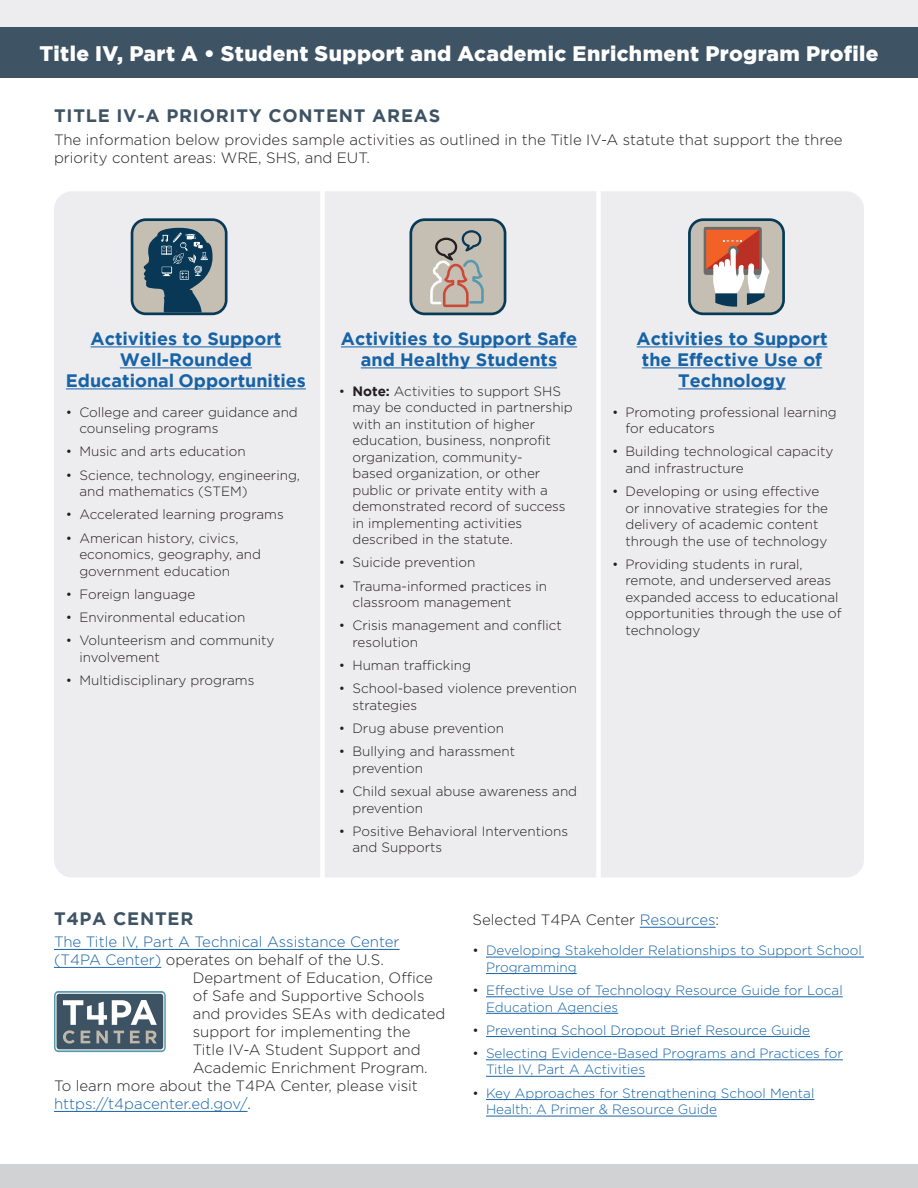
<style>
.page{position:relative;width:918px;height:1188px;background:#fff}
.page>*{position:absolute;margin:0;border:0;box-sizing:border-box;transform-origin:0 0}
.t1{font:900 21px "Gotham";letter-spacing:.015em;color:#fff}
.t2{font:700 18px/21px "Gotham";color:#1663a7;text-align:center}
.t3{font:700 18px "Gotham";letter-spacing:.045em;color:#3e5364}
.t4{font:300 15px/18px "Gotham";color:#231f20}
.t5{font:300 15px "Gotham";color:#1663a7}
.t6{font:300 13.5px/16.5px "Gotham";color:#231f20}
.t7{font:300 13.5px/16.5px "Gotham";color:#1663a7}
.s1{font-weight:700}
.s2{color:#1663a7}
.s3{color:#231f20}
</style>
<div class="page">
<div style="left:0;top:0;width:918px;height:27px;background:#edecee"></div>
<div style="left:0;top:27px;width:918px;height:50px;background:#3e5364"></div>
<div style="left:0;top:1164px;width:918px;height:24px;background:#d1d2d4"></div>
<div style="left:54px;top:191px;width:810px;height:687px;background:#edecee;border-radius:18px"></div>
<svg style="left:131px;top:218px;width:97px;height:97px;background:#687d87"></svg>
<hr style="left:91px;top:347px;width:190px;height:1px;background:#1663a7">
<hr style="left:120px;top:368px;width:132px;height:1px;background:#1663a7">
<hr style="left:66px;top:389px;width:240px;height:1px;background:#1663a7">
<svg style="left:688px;top:218px;width:97px;height:97px;background:#b19b93"></svg>
<svg style="left:409px;top:218px;width:97px;height:97px;background:#adaaa4"></svg>
<hr style="left:341px;top:347px;width:236px;height:1px;background:#1663a7">
<hr style="left:361px;top:368px;width:196px;height:1px;background:#1663a7">
<hr style="left:637px;top:347px;width:190px;height:1px;background:#1663a7">
<hr style="left:642px;top:368px;width:180px;height:1px;background:#1663a7">
<hr style="left:678px;top:389px;width:108px;height:1px;background:#1663a7">
<hr style="left:54px;top:949px;width:346px;height:1px;background:#1663a7">
<hr style="left:54px;top:1111px;width:194px;height:1px;background:#1663a7">
<svg style="left:54px;top:991px;width:112px;height:61px;background:#6f828e"></svg>
<hr style="left:640px;top:927px;width:76px;height:1px;background:#1663a7">
<hr style="left:486px;top:957px;width:378px;height:1px;background:#1663a7">
<hr style="left:486px;top:973px;width:91px;height:1px;background:#1663a7">
<hr style="left:486px;top:997px;width:357px;height:1px;background:#1663a7">
<hr style="left:486px;top:1013px;width:132px;height:1px;background:#1663a7">
<hr style="left:486px;top:1036px;width:324px;height:1px;background:#1663a7">
<hr style="left:486px;top:1060px;width:357px;height:1px;background:#1663a7">
<hr style="left:486px;top:1076px;width:159px;height:1px;background:#1663a7">
<hr style="left:486px;top:1099px;width:328px;height:1px;background:#1663a7">
<hr style="left:486px;top:1116px;width:231px;height:1px;background:#1663a7">
<div style="left:320px;top:180px;width:5px;height:707px;background:#fff"></div>
<div style="left:596px;top:180px;width:5px;height:707px;background:#fff"></div>
<h1 class="t1" style="left:39px;top:41px;width:840px">Title IV, Part A • Student Support and Academic Enrichment Program Profile</h1>
<h2 class="t3" style="left:54px;top:106px;width:388px">TITLE IV-A PRIORITY CONTENT AREAS</h2>
<p class="t4" style="left:54px;top:130px;width:790px">The information below provides sample activities as outlined in the Title IV-A statute that support the three priority content areas: WRE, SHS, and EUT.</p>
<h3 class="t2" style="left:66px;top:327px;width:242px">Activities to Support<br>Well-Rounded<br>Educational Opportunities</h3>
<p class="t6" style="left:79px;top:404px;width:220px;text-indent:-14px">• College and career guidance and counseling programs</p>
<p class="t6" style="left:66px;top:443px;width:181px">• Music and arts education</p>
<p class="t6" style="left:79px;top:467px;width:222px;text-indent:-14px">• Science, technology, engineering, and mathematics (STEM)</p>
<p class="t6" style="left:66px;top:506px;width:219px">• Accelerated learning programs</p>
<p class="t6" style="left:79px;top:530px;width:183px;text-indent:-14px">• American history, civics, economics, geography, and government education</p>
<p class="t6" style="left:66px;top:586px;width:131px">• Foreign language</p>
<p class="t6" style="left:66px;top:609px;width:181px">• Environmental education</p>
<p class="t6" style="left:79px;top:632px;width:197px;text-indent:-14px">• Volunteerism and community involvement</p>
<p class="t6" style="left:66px;top:672px;width:190px">• Multidisciplinary programs</p>
<h3 class="t2" style="left:341px;top:327px;width:238px">Activities to Support Safe and Healthy Students</h3>
<p class="t6" style="left:352px;top:383px;width:222px;text-indent:-14px">• <span class="s1">Note:</span> Activities to support SHS may be conducted in partnership with an institution of higher education, business, nonprofit organization, community-<br>based organization, or other public or private entity with a demonstrated record of success in implementing activities described in the statute.</p>
<p class="t6" style="left:339px;top:554px;width:138px">• Suicide prevention</p>
<p class="t6" style="left:352px;top:578px;width:196px;text-indent:-14px">• Trauma-informed practices in classroom management</p>
<p class="t6" style="left:352px;top:617px;width:211px;text-indent:-14px">• Crisis management and conflict resolution</p>
<p class="t6" style="left:339px;top:657px;width:134px">• Human trafficking</p>
<p class="t6" style="left:352px;top:680px;width:226px;text-indent:-14px">• School-based violence prevention strategies</p>
<p class="t6" style="left:339px;top:720px;width:167px">• Drug abuse prevention</p>
<p class="t6" style="left:352px;top:743px;width:164px;text-indent:-14px">• Bullying and harassment prevention</p>
<p class="t6" style="left:352px;top:783px;width:226px;text-indent:-14px">• Child sexual abuse awareness and prevention</p>
<p class="t6" style="left:352px;top:823px;width:217px;text-indent:-14px">• Positive Behavioral Interventions and Supports</p>
<h3 class="t2" style="left:637px;top:327px;width:192px">Activities to Support the Effective Use of<br>Technology</h3>
<p class="t6" style="left:626px;top:404px;width:213px;text-indent:-14px">• Promoting professional learning for educators</p>
<p class="t6" style="left:626px;top:443px;width:209px;text-indent:-14px">• Building technological capacity and infrastructure</p>
<p class="t6" style="left:626px;top:483px;width:204px;text-indent:-14px">• Developing or using effective or innovative strategies for the delivery of academic content through the use of technology</p>
<p class="t6" style="left:626px;top:556px;width:218px;text-indent:-14px">• Providing students in rural, remote, and underserved areas expanded access to educational opportunities through the use of technology</p>
<h2 class="t3" style="left:54px;top:908px;width:141px">T4PA CENTER</h2>
<p class="t5" style="left:54px;top:934px;width:347px">The Title IV, Part A Technical Assistance Center</p>
<p class="t4" style="left:54px;top:951px;width:331px"><span class="s2">(T4PA Center)</span> operates on behalf of the U.S.</p>
<p class="t4" style="left:193px;top:969px;width:242px">Department of Education, Office</p>
<p class="t4" style="left:193px;top:987px;width:233px">of Safe and Supportive Schools</p>
<p class="t4" style="left:193px;top:1005px;width:254px">and provides SEAs with dedicated</p>
<p class="t4" style="left:193px;top:1023px;width:219px">support for implementing the</p>
<p class="t4" style="left:193px;top:1041px;width:229px">Title IV-A Student Support and</p>
<p class="t4" style="left:193px;top:1059px;width:236px">Academic Enrichment Program.</p>
<p class="t4" style="left:54px;top:1077px;width:365px">To learn more about the T4PA Center, please visit</p>
<p class="t5" style="left:54px;top:1096px;width:199px">https://t4pacenter.ed.gov/<span class="s3">.</span></p>
<h3 class="t4" style="left:472px;top:911px;width:248px">Selected T4PA Center <span class="s2">Resources</span>:</h3>
<p class="t7" style="left:486px;top:942px;width:377px;text-indent:-14px"><span class="s3">•</span> Developing Stakeholder Relationships to Support School<br>Programming</p>
<p class="t7" style="left:486px;top:982px;width:358px;text-indent:-14px"><span class="s3">•</span> Effective Use of Technology Resource Guide for Local<br>Education Agencies</p>
<p class="t7" style="left:472px;top:1022px;width:339px"><span class="s3">•</span> Preventing School Dropout Brief Resource Guide</p>
<p class="t7" style="left:486px;top:1045px;width:358px;text-indent:-14px"><span class="s3">•</span> Selecting Evidence-Based Programs and Practices for<br>Title IV, Part A Activities</p>
<p class="t7" style="left:486px;top:1085px;width:330px;text-indent:-14px"><span class="s3">•</span> Key Approaches for Strengthening School Mental<br>Health: A Primer &amp; Resource Guide</p>
</div>
